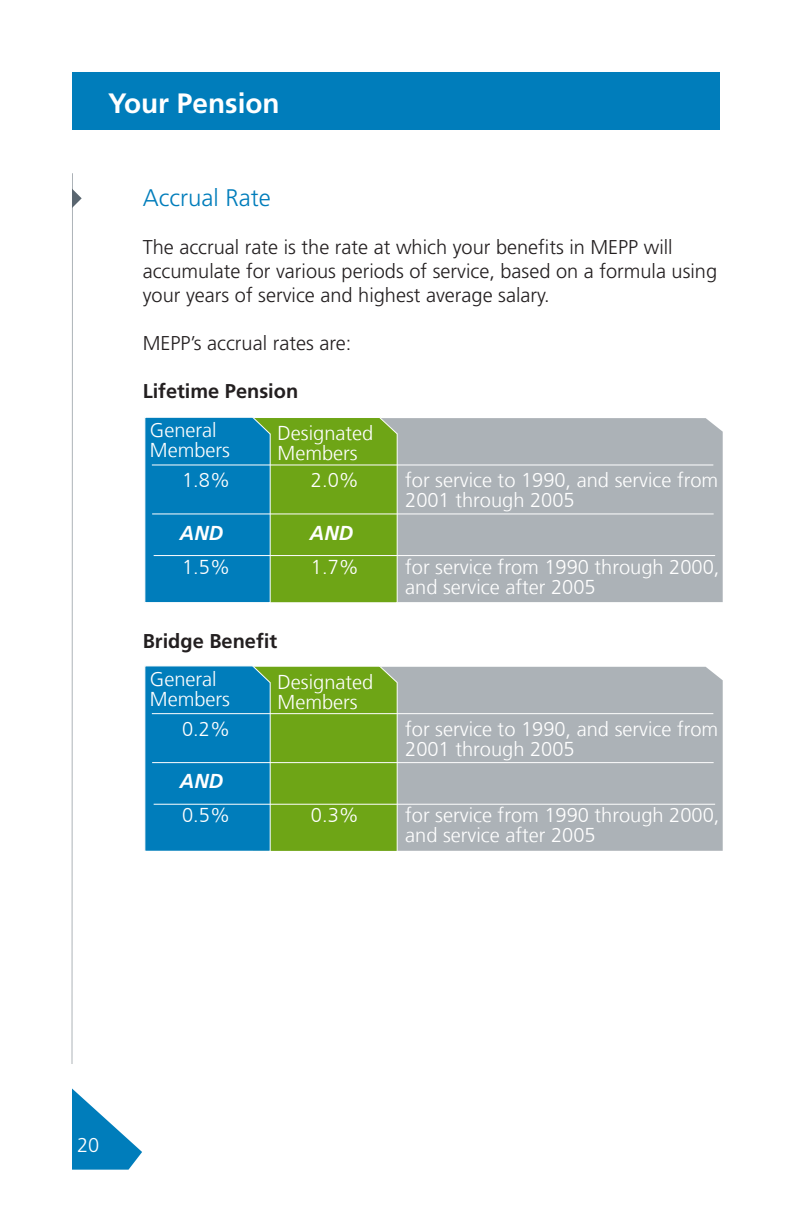
<style>
.page{position:relative;width:792px;height:1224px;background:#fff}
.page>*{position:absolute;margin:0;border:0;box-sizing:border-box;transform-origin:0 0}
.Subhead1{font:700 28px "Frutiger LT Std";color:#fff}
.Subhead1-2{font:300 24px "Frutiger LT Std";color:#007dbb}
.t1{font:300 20px/20px "Frutiger LT";color:#fff}
.Subhead1-3{font:300 20px/24px "Frutiger LT Std";color:#231f20}
.Subhead1-4{font:700 20px "Frutiger LT Std";color:#231f20}
.t2{font:italic 700 20px "Frutiger LT";color:#fff}
.t3{font:300 20px "Frutiger LT Std";color:#fff}
.s1{font-weight:700;font-style:italic}
</style>
<div class="page">
<svg style="left:72px;top:1088px;width:70px;height:82px"></svg>
<div style="left:72px;top:72px;width:648px;height:58px;background:#007dbb"></div>
<hr style="left:72px;top:173px;width:1px;height:891px;background:#5a6670">
<svg style="left:72px;top:189px;width:10px;height:19px"></svg>
<div style="left:399px;top:418px;width:324px;height:184px;background:#acb2b7"></div>
<svg style="left:144px;top:417px;width:255px;height:186px;background:#3e946c"></svg>
<hr style="left:152px;top:465px;width:561px;height:1px;background:#fff">
<hr style="left:152px;top:514px;width:562px;height:1px;background:#fff">
<hr style="left:154px;top:555px;width:561px;height:1px;background:#fff">
<div style="left:399px;top:667px;width:324px;height:184px;background:#acb2b7"></div>
<svg style="left:144px;top:666px;width:255px;height:185px;background:#3c936b"></svg>
<hr style="left:152px;top:713px;width:561px;height:1px;background:#fff">
<hr style="left:152px;top:762px;width:562px;height:1px;background:#fff">
<hr style="left:154px;top:804px;width:561px;height:1px;background:#fff">
<p class="Subhead1" style="left:108px;top:86px;width:173px">Your Pension</p>
<p class="Subhead1-2" style="left:143px;top:185px;width:129px">Accrual Rate</p>
<p class="Subhead1-3" style="left:143px;top:236px;width:576px">The accrual rate is the rate at which your benefits in MEPP will accumulate for various periods of service, based on a formula using your years of service and highest average salary.</p>
<p class="Subhead1-3" style="left:143px;top:332px;width:210px">MEPP’s accrual rates are:</p>
<p class="Subhead1-4" style="left:143px;top:380px;width:157px">Lifetime Pension</p>
<p class="t1" style="left:150px;top:421px;width:82px">General<br>Members</p>
<p class="t1" style="left:278px;top:423px;width:97px">Designated<br>Members</p>
<p class="t1" style="left:182px;top:471px;width:49px">1.8%</p>
<p class="t1" style="left:311px;top:471px;width:49px">2.0%</p>
<p class="t1" style="left:405px;top:471px;width:315px">for service to 1990, and service from<br>2001 through 2005</p>
<p class="t2" style="left:180px;top:521px;width:45px">AND</p>
<p class="t2" style="left:310px;top:521px;width:45px">AND</p>
<p class="t1" style="left:182px;top:557px;width:49px">1.5%</p>
<p class="t1" style="left:311px;top:557px;width:49px">1.7%</p>
<p class="t1" style="left:405px;top:557px;width:316px">for service from 1990 through 2000, and service after 2005</p>
<p class="Subhead1-4" style="left:143px;top:629px;width:136px">Bridge Benefit</p>
<p class="t1" style="left:150px;top:669px;width:82px">General<br>Members</p>
<p class="t1" style="left:278px;top:672px;width:97px">Designated<br>Members</p>
<p class="t1" style="left:182px;top:719px;width:49px">0.2%</p>
<p class="t1" style="left:405px;top:719px;width:315px">for service to 1990, and service from<br>2001 through 2005</p>
<p class="t1" style="left:180px;top:765px;width:52px;line-height:34px"><span class="s1">AND<br></span>0.5%</p>
<p class="t1" style="left:311px;top:806px;width:49px">0.3%</p>
<p class="t1" style="left:405px;top:806px;width:316px">for service from 1990 through 2000, and service after 2005</p>
<p class="t3" style="left:77px;top:1134px;width:24px">20</p>
</div>
